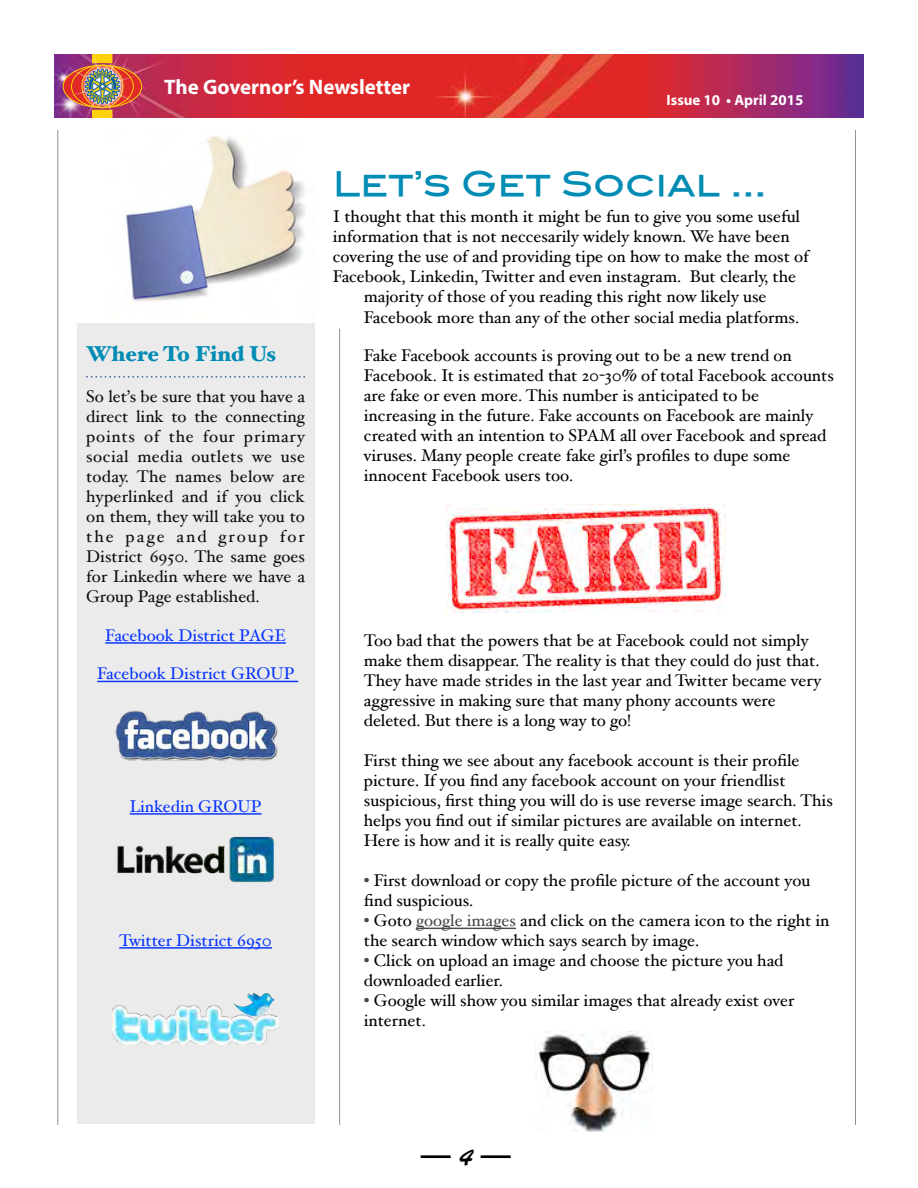
<style>
.page{position:relative;width:918px;height:1188px;background:#fff}
.page>*{position:absolute;margin:0;border:0;box-sizing:border-box;transform-origin:0 0}
.t1{font:500 33.9px "Blair Md ITCTT";color:#008cb4}
.t2{font:30px "Brush Script Std";color:#000}
.t3{font:900 21.6px "Hoefler Text";letter-spacing:.01em;color:#008cb4}
.t4{font:700 21px "Myriad Pro";color:#fff}
.t5{font:16.95px/20px "Hoefler Text";color:#000}
.t6{font:16.95px/20px "Hoefler Text";color:#0d0d0d;text-align:justify}
.t7{font:16.95px "Hoefler Text";color:#0432ff}
.t8{font:700 15px "Myriad Pro";color:#fff}
.s1{color:#494949}
.s2{font-size:24px}
</style>
<div class="page">
<img style="left:150px;top:54px;width:714px;height:64px">
<img style="left:54px;top:54px;width:96px;height:64px">
<img style="left:72px;top:56px;width:61px;height:61px">
<img style="left:84px;top:54px;width:37px;height:64px">
<hr style="left:416px;top:928px;width:100px;height:1px;background:#494949">
<div style="left:77px;top:323px;width:237px;height:800px;background:#ebebeb"></div>
<hr style="left:105px;top:642px;width:181px;height:2px;background:#0432ff">
<hr style="left:97px;top:681px;width:201px;height:1px;background:#0432ff">
<hr style="left:130px;top:813px;width:131px;height:2px;background:#0432ff">
<hr style="left:119px;top:947px;width:153px;height:2px;background:#0432ff">
<svg style="left:86px;top:376px;width:219px;height:2px"></svg>
<hr style="left:339px;top:329px;width:1px;height:796px;background:#929292">
<hr style="left:57px;top:131px;width:1px;height:994px;background:#929292">
<hr style="left:855px;top:131px;width:1px;height:994px;background:#929292">
<img style="left:125px;top:136px;width:180px;height:166px">
<img style="left:117px;top:836px;width:157px;height:46px">
<img style="left:112px;top:993px;width:167px;height:52px">
<img style="left:115px;top:710px;width:163px;height:51px">
<img style="left:447px;top:504px;width:278px;height:108px">
<img style="left:536px;top:1031px;width:117px;height:101px">
<p class="t4" style="left:164px;top:73px;width:248px">The Governor’s Newsletter</p>
<p class="t8" style="left:667px;top:91px;width:138px">Issue 10 • April 2015</p>
<p class="t3" style="left:86px;top:341px;width:192px">Where To Find Us</p>
<p class="t6" style="left:86px;top:386px;width:220px">So let’s be sure that you have a direct link to the connecting points of the four primary social media outlets we use today. The names below are hyperlinked and if you click on them, they will take you to the page and group for District 6950. The same goes for Linkedin where we have a Group Page established.</p>
<p class="t7" style="left:105px;top:625px;width:182px">Facebook District PAGE</p>
<p class="t7" style="left:97px;top:664px;width:199px">Facebook District GROUP</p>
<p class="t7" style="left:130px;top:796px;width:133px">Linkedin GROUP</p>
<p class="t7" style="left:119px;top:930px;width:154px">Twitter District 6950</p>
<h1 class="t1" style="left:333px;top:156px;width:435px">Let’s Get Social …</h1>
<p class="t5" style="left:333px;top:207px;width:469px">I thought that this month it might be fun to give you some useful</p>
<p class="t5" style="left:333px;top:227px;width:459px">information that is not neccesarily widely known. We have been</p>
<p class="t5" style="left:333px;top:247px;width:478px">covering the use of and providing tipe on how to make the most of</p>
<p class="t5" style="left:333px;top:267px;width:465px">Facebook, Linkedin, Twitter and even instagram. But clearly, the</p>
<p class="t5" style="left:364px;top:287px;width:404px">majority of those of you reading this right now likely use</p>
<p class="t5" style="left:364px;top:307px;width:437px">Facebook more than any of the other social media platforms.</p>
<p class="t5" style="left:364px;top:345px;width:472px">Fake Facebook accounts is proving out to be a new trend on Facebook. It is estimated that 20-30% of total Facebook accounts are fake or even more. This number is anticipated to be increasing in the future. Fake accounts on Facebook are mainly created with an intention to SPAM all over Facebook and spread viruses. Many people create fake girl’s profiles to dupe some innocent Facebook users too.</p>
<p class="t5" style="left:364px;top:630px;width:459px">Too bad that the powers that be at Facebook could not simply make them disappear. The reality is that they could do just that.<br>They have made strides in the last year and Twitter became very aggressive in making sure that many phony accounts were deleted. But there is a long way to go!</p>
<p class="t5" style="left:364px;top:750px;width:470px">First thing we see about any facebook account is their profile picture. If you find any facebook account on your friendlist suspicious, first thing you will do is use reverse image search. This helps you find out if similar pictures are available on internet.<br>Here is how and it is really quite easy.</p>
<p class="t5" style="left:364px;top:870px;width:448px"><span class="s1">•</span> First download or copy the profile picture of the account you find suspicious.</p>
<p class="t5" style="left:364px;top:910px;width:467px"><span class="s1">•</span> Goto <span class="s1">google images</span> and click on the camera icon to the right in the search window which says search by image.</p>
<p class="t5" style="left:364px;top:950px;width:421px"><span class="s1">•</span> Click on upload an image and choose the picture you had downloaded earlier.</p>
<p class="t5" style="left:364px;top:990px;width:432px"><span class="s1">•</span> Google will show you similar images that already exist over internet.</p>
<h2 class="t2" style="left:421px;top:1139px;width:91px">— <span class="s2">4</span> —</h2>
</div>
